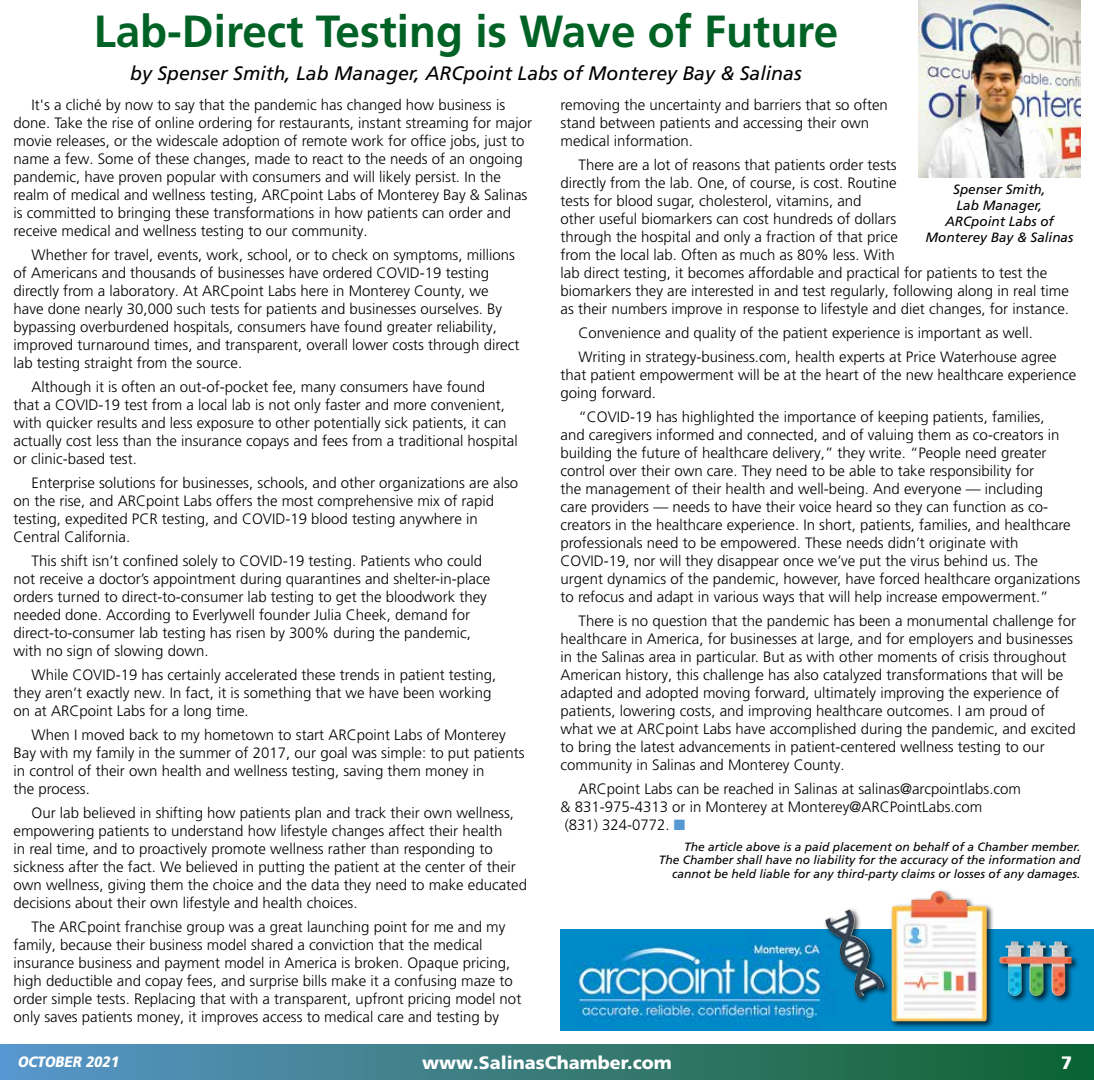
<style>
.page{position:relative;width:1094px;height:1080px;background:#fff}
.page>*{position:absolute;margin:0;border:0;box-sizing:border-box;transform-origin:0 0}
.t1{font:700 45px "Frutiger LT Pro";color:#006225}
.t2{font:italic 19.5px "Frutiger LT Pro";color:#000}
.t3{font:900 18px "Frutiger LT Pro";color:#fff}
.t4{font:300 15px/18px "Frutiger LT Pro";color:#000}
.t5{font:italic 900 15px "Frutiger LT Pro";color:#fff;scale:.9 1}
.t6{font:italic 13.5px/15.9px "Frutiger LT Pro";color:#000;text-align:center}
.t7{font:italic 12px/13.5px "Frutiger LT Pro";color:#000;text-align:right}
.s1{color:#5698d2}
</style>
<div class="page">
<div style="left:0;top:1044px;width:1094px;height:36px;background:linear-gradient(to right,#5b96c8,#11622d)"></div>
<img style="left:560px;top:929px;width:534px;height:101px">
<div style="left:823px;top:889px;width:178px;height:140px;background:#000;opacity:.75"></div>
<img style="left:825px;top:891px;width:161px;height:130px">
<div style="left:997px;top:939px;width:82px;height:65px;background:#000;opacity:.75"></div>
<img style="left:999px;top:941px;width:72px;height:56px">
<img style="left:918px;top:0;width:162px;height:178px">
<h1 class="t1" style="left:94px;top:5px;width:746px">Lab-Direct Testing is Wave of Future</h1>
<h2 class="t2" style="left:130px;top:62px;width:673px">by Spenser Smith, Lab Manager, ARCpoint Labs of Monterey Bay &amp; Salinas</h2>
<p class="t4" style="left:14px;top:96px;width:520px;text-indent:18px">It's a cliché by now to say that the pandemic has changed how business is done. Take the rise of online ordering for restaurants, instant streaming for major movie releases, or the widescale adoption of remote work for office jobs, just to name a few. Some of these changes, made to react to the needs of an ongoing pandemic, have proven popular with consumers and will likely persist. In the realm of medical and wellness testing, ARCpoint Labs of Monterey Bay &amp; Salinas is committed to bringing these transformations in how patients can order and receive medical and wellness testing to our community.</p>
<p class="t4" style="left:14px;top:246px;width:507px;text-indent:18px">Whether for travel, events, work, school, or to check on symptoms, millions of Americans and thousands of businesses have ordered COVID-19 testing directly from a laboratory. At ARCpoint Labs here in Monterey County, we have done nearly 30,000 such tests for patients and businesses ourselves. By bypassing overburdened hospitals, consumers have found greater reliability, improved turnaround times, and transparent, overall lower costs through direct lab testing straight from the source.</p>
<p class="t4" style="left:14px;top:378px;width:505px;text-indent:18px">Although it is often an out-of-pocket fee, many consumers have found<br>that a COVID-19 test from a local lab is not only faster and more convenient, with quicker results and less exposure to other potentially sick patients, it can actually cost less than the insurance copays and fees from a traditional hospital or clinic-based test.</p>
<p class="t4" style="left:14px;top:474px;width:506px;text-indent:18px">Enterprise solutions for businesses, schools, and other organizations are also on the rise, and ARCpoint Labs offers the most comprehensive mix of rapid testing, expedited PCR testing, and COVID-19 blood testing anywhere in Central California.</p>
<p class="t4" style="left:14px;top:552px;width:478px;text-indent:18px">This shift isn’t confined solely to COVID-19 testing. Patients who could not receive a doctor’s appointment during quarantines and shelter-in-place orders turned to direct-to-consumer lab testing to get the bloodwork they needed done. According to Everlywell founder Julia Cheek, demand for direct-to-consumer lab testing has risen by 300% during the pandemic, with no sign of slowing down.</p>
<p class="t4" style="left:14px;top:666px;width:484px;text-indent:18px">While COVID-19 has certainly accelerated these trends in patient testing, they aren’t exactly new. In fact, it is something that we have been working on at ARCpoint Labs for a long time.</p>
<p class="t4" style="left:14px;top:726px;width:512px;text-indent:18px">When I moved back to my hometown to start ARCpoint Labs of Monterey Bay with my family in the summer of 2017, our goal was simple: to put patients in control of their own health and wellness testing, saving them money in<br>the process.</p>
<p class="t4" style="left:14px;top:804px;width:515px;text-indent:18px">Our lab believed in shifting how patients plan and track their own wellness, empowering patients to understand how lifestyle changes affect their health<br>in real time, and to proactively promote wellness rather than responding to sickness after the fact. We believed in putting the patient at the center of their own wellness, giving them the choice and the data they need to make educated decisions about their own lifestyle and health choices.</p>
<p class="t4" style="left:14px;top:918px;width:509px;text-indent:18px">The ARCpoint franchise group was a great launching point for me and my family, because their business model shared a conviction that the medical insurance business and payment model in America is broken. Opaque pricing, high deductible and copay fees, and surprise bills make it a confusing maze to order simple tests. Replacing that with a transparent, upfront pricing model not only saves patients money, it improves access to medical care and testing by</p>
<p class="t4" style="left:560px;top:96px;width:329px">removing the uncertainty and barriers that so often stand between patients and accessing their own medical information.</p>
<p class="t4" style="left:560px;top:156px;width:510px;text-indent:18px">There are a lot of reasons that patients order tests<br>directly from the lab. One, of course, is cost. Routine<br>tests for blood sugar, cholesterol, vitamins, and<br>other useful biomarkers can cost hundreds of dollars<br>through the hospital and only a fraction of that price<br>from the local lab. Often as much as 80% less. With<br>lab direct testing, it becomes affordable and practical for patients to test the biomarkers they are interested in and test regularly, following along in real time as their numbers improve in response to lifestyle and diet changes, for instance.</p>
<p class="t4" style="left:578px;top:321px;width:480px;line-height:24px">Convenience and quality of the patient experience is important as well.<br>Writing in strategy-business.com, health experts at Price Waterhouse agree</p>
<p class="t4" style="left:560px;top:366px;width:517px">that patient empowerment will be at the heart of the new healthcare experience going forward.</p>
<p class="t4" style="left:560px;top:408px;width:521px;text-indent:18px">“COVID-19 has highlighted the importance of keeping patients, families,<br>and caregivers informed and connected, and of valuing them as co-creators in building the future of healthcare delivery,” they write. “People need greater control over their own care. They need to be able to take responsibility for<br>the management of their health and well-being. And everyone — including<br>care providers — needs to have their voice heard so they can function as co&shy;creators in the healthcare experience. In short, patients, families, and healthcare professionals need to be empowered. These needs didn’t originate with COVID-19, nor will they disappear once we’ve put the virus behind us. The urgent dynamics of the pandemic, however, have forced healthcare organizations to refocus and adapt in various ways that will help increase empowerment.”</p>
<p class="t4" style="left:560px;top:612px;width:517px;text-indent:18px">There is no question that the pandemic has been a monumental challenge for healthcare in America, for businesses at large, and for employers and businesses in the Salinas area in particular. But as with other moments of crisis throughout American history, this challenge has also catalyzed transformations that will be adapted and adopted moving forward, ultimately improving the experience of patients, lowering costs, and improving healthcare outcomes. I am proud of what we at ARCpoint Labs have accomplished during the pandemic, and excited to bring the latest advancements in patient-centered wellness testing to our community in Salinas and Monterey County.</p>
<p class="t4" style="left:560px;top:780px;width:462px;text-indent:18px">ARCpoint Labs can be reached in Salinas at salinas@arcpointlabs.com &amp; 831-975-4313 or in Monterey at Monterey@ARCPointLabs.com<br>(831) 324-0772. <span class="s1">■</span></p>
<p class="t7" style="left:659px;top:840px;width:423px">The article above is a paid placement on behalf of a Chamber member.<br>The Chamber shall have no liability for the accuracy of the information and cannot be held liable for any third-party claims or losses of any damages.</p>
<p class="t6" style="left:925px;top:181px;width:149px">Spenser Smith,<br>Lab Manager,<br>ARCpoint Labs of<br>Monterey Bay &amp; Salinas</p>
<p class="t5" style="left:17px;top:1053px;width:117px">OCTOBER 2021</p>
<p class="t3" style="left:422px;top:1051px;width:251px">www.SalinasChamber.com</p>
<p class="t3" style="left:1061px;top:1051px;width:13px">7</p>
</div>
